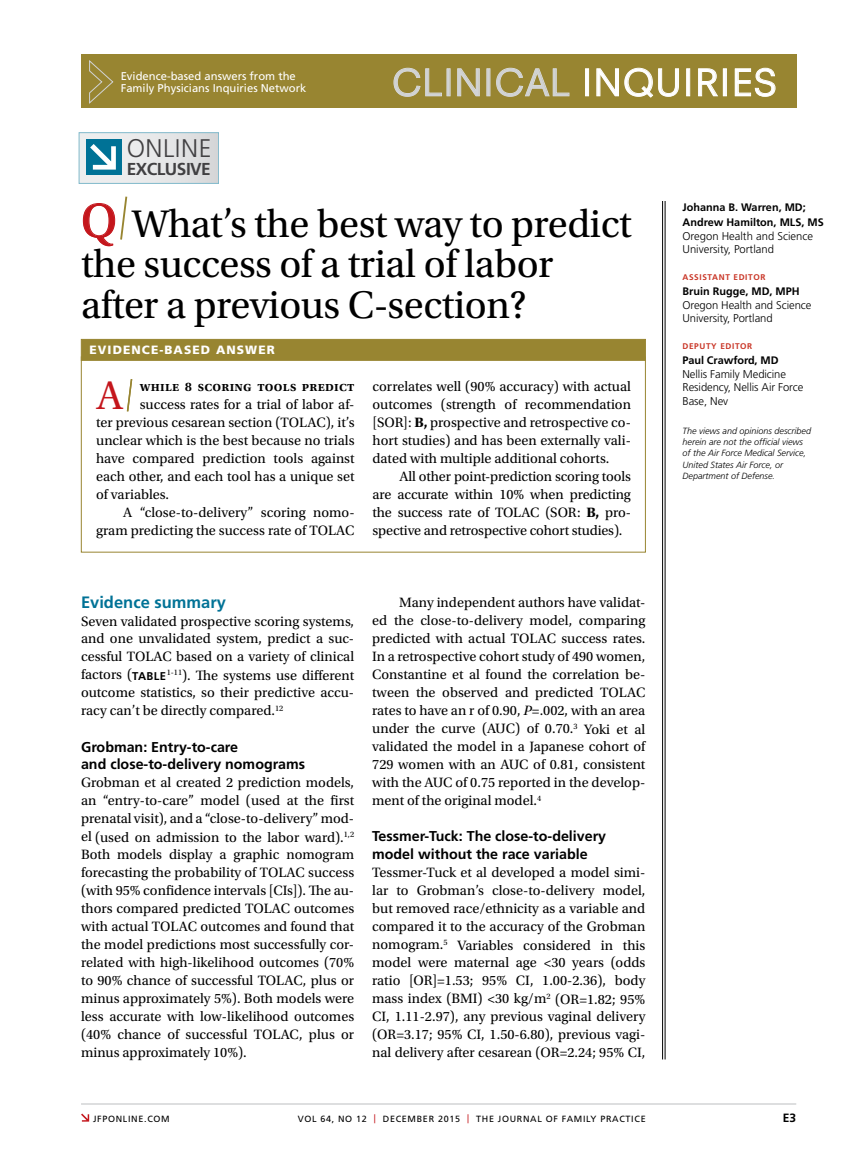
<style>
.page{position:relative;width:851px;height:1161px;background:#fff}
.page>*{position:absolute;margin:0;border:0;box-sizing:border-box;transform-origin:0 0}
.t1{font:42px "Utopia Std";color:#c4161c}
.t2{font:40.5px/40.5px "Utopia Std";letter-spacing:-.01em;color:#000}
.t3{font:36px "Neuzeit SLT Std";letter-spacing:.025em;color:#fff}
.t4{font:300 25.5px "Frutiger LT Std";letter-spacing:.02em;color:#414042}
.t5{font:700 17.25px "Frutiger LT Std";letter-spacing:-.03em;color:#414042}
.t6{font:700 16.5px "Frutiger LT Std";color:#007296}
.t7{font:14.25px/18px "Utopia Std";color:#000;text-align:justify}
.t8{font:700 14.25px/18px "Frutiger LT Std";color:#000}
.t9{font:600 14.1px "Utopia Std";letter-spacing:.02em;color:#000}
.t10{font:900 12px "Frutiger LT Std";letter-spacing:.09em;color:#fff}
.t11{font:700 12px "Frutiger LT Std";color:#000}
.t12{font:300 11.25px/13.5px "Frutiger LT Std";letter-spacing:-.005em;color:#000}
.t13{font:11.25px/12.1px "Frutiger LT Std";color:#fff}
.t14{font:700 10.8px/15px "Frutiger LT Std";color:#000}
.t15{font:italic 300 9px/11.2px "Frutiger LT Std";color:#000}
.t16{font:9px "Frutiger LT Std";letter-spacing:.075em;color:#000}
.t17{font:700 8.25px "Frutiger LT Std";letter-spacing:.075em;color:#c93627}
.s1{color:#d1d3d4}
.s2{font-size:49.5px;color:#c4161c}
.s3{font-weight:700}
.s4{font-family:"Frutiger LT Std";font-weight:700;font-size:11.25px}
.s5{font-style:italic}
.s6{color:#c4161c}
</style>
<div class="page">
<hr style="left:664px;top:201px;width:1px;height:858px;background:#000">
<hr style="left:662px;top:201px;width:1px;height:858px;background:#000">
<hr style="left:81px;top:1104px;width:715px;height:1px;background:#bcbec0">
<div style="left:81px;top:54px;width:715px;height:54px;background:#988531"></div>
<svg style="left:89px;top:60px;width:25px;height:44px"></svg>
<svg style="left:81px;top:1114px;width:8px;height:8px"></svg>
<svg style="left:393px;top:68px;width:49px;height:29px"></svg>
<svg style="left:457px;top:68px;width:22px;height:28px"></svg>
<svg style="left:496px;top:68px;width:73px;height:29px"></svg>
<div style="left:585px;top:69px;width:3px;height:27px;border:1px solid #fff"></div>
<svg style="left:596px;top:68px;width:82px;height:30px"></svg>
<div style="left:686px;top:69px;width:3px;height:27px;border:1px solid #fff"></div>
<svg style="left:698px;top:68px;width:20px;height:28px"></svg>
<div style="left:723px;top:69px;width:3px;height:27px;border:1px solid #fff"></div>
<svg style="left:735px;top:68px;width:40px;height:29px"></svg>
<div style="left:81px;top:339px;width:564px;height:22px;background:#988531;border:1px solid #988531"></div>
<svg style="left:126px;top:379px;width:7px;height:33px"></svg>
<svg style="left:83px;top:196px;width:45px;height:50px"></svg>
<div style="left:79px;top:133px;width:139px;height:50px;background:linear-gradient(to right,#f2f3f3,#dadbdc)"></div>
<div style="left:86px;top:139px;width:36px;height:36px;background:#007296"></div>
<svg style="left:90px;top:144px;width:26px;height:26px"></svg>
<p class="t13" style="left:121px;top:70px;width:187px">Evidence-based answers from the<br>Family Physicians Inquiries Network</p>
<h3 class="t4" style="left:127px;top:134px;width:86px">ONLINE</h3>
<p class="t5" style="left:127px;top:159px;width:86px">EXCLUSIVE</p>
<h3 class="t3" style="left:392px;top:61px;width:387px"><span class="s1">CLINICAL</span> INQUIRIES</h3>
<h2 class="t2" style="left:81px;top:204px;width:552px"><span class="s2">Q</span> What’s the best way to predict the success of a trial of labor after a previous C-section?</h2>
<p class="t10" style="left:89px;top:343px;width:187px">EVIDENCE-BASED ANSWER</p>
<h1 class="t1" style="left:97px;top:373px;width:28px">A</h1>
<p class="t9" style="left:140px;top:379px;width:216px">while 8 scoring tools predict</p>
<p class="t7" style="left:96px;top:396px;width:260px;text-indent:44px">success rates for a trial of labor af&shy;ter previous cesarean section (TOLAC), it’s unclear which is the best because no trials have compared prediction tools against each other, and each tool has a unique set of variables.</p>
<p class="t7" style="left:96px;top:504px;width:260px;text-align:right">A “close-to-delivery” scoring nomo&shy;gram predicting the success rate of TOLAC</p>
<p class="t7" style="left:372px;top:378px;width:260px">correlates well (90% accuracy) with actual outcomes (strength of recommendation [SOR]: <span class="s3">B,</span> prospective and retrospective co&shy;hort studies) and has been externally vali&shy;dated with multiple additional cohorts.</p>
<p class="t7" style="left:372px;top:468px;width:260px;text-indent:27px">All other point-prediction scoring tools are accurate within 10% when predicting the success rate of TOLAC (SOR: <span class="s3">B,</span> pro&shy;spective and retrospective cohort studies).</p>
<p class="t6" style="left:81px;top:592px;width:146px">Evidence summary</p>
<p class="t7" style="left:81px;top:612px;width:275px">Seven validated prospective scoring systems, and one unvalidated system, predict a suc&shy;cessful TOLAC based on a variety of clinical factors (<span class="s4">TABLE</span><sup>1-11</sup>). The systems use different outcome statistics, so their predictive accu&shy;racy can’t be directly compared.<sup>12</sup></p>
<p class="t8" style="left:81px;top:738px;width:226px">Grobman: Entry-to-care<br>and close-to-delivery nomograms</p>
<p class="t7" style="left:81px;top:774px;width:275px">Grobman et al created 2 prediction models, an “entry-to-care” model (used at the first prenatal visit), and a “close-to-delivery” mod&shy;el (used on admission to the labor ward).<sup>1,2<br></sup>Both models display a graphic nomogram forecasting the probability of TOLAC success (with 95% confidence intervals [CIs]). The au&shy;thors compared predicted TOLAC outcomes with actual TOLAC outcomes and found that the model predictions most successfully cor&shy;related with high-likelihood outcomes (70% to 90% chance of successful TOLAC, plus or minus approximately 5%). Both models were less accurate with low-likelihood outcomes (40% chance of successful TOLAC, plus or minus approximately 10%).</p>
<p class="t7" style="left:372px;top:594px;width:275px;text-indent:27px">Many independent authors have validat&shy;ed the close-to-delivery model, comparing predicted with actual TOLAC success rates.<br>In a retrospective cohort study of 490 women, Constantine et al found the correlation be&shy;tween the observed and predicted TOLAC rates to have an r of 0.90, <span class="s5">P</span>=.002, with an area under the curve (AUC) of 0.70.<sup>3</sup> Yoki et al validated the model in a Japanese cohort of 729 women with an AUC of 0.81, consistent with the AUC of 0.75 reported in the develop&shy;ment of the original model.<sup>4</sup></p>
<p class="t8" style="left:372px;top:828px;width:235px">Tessmer-Tuck: The close-to-delivery model without the race variable</p>
<p class="t7" style="left:372px;top:864px;width:275px">Tessmer-Tuck et al developed a model simi&shy;lar to Grobman’s close-to-delivery model, but removed race/ethnicity as a variable and compared it to the accuracy of the Grobman nomogram.<sup>5</sup> Variables considered in this model were maternal age &lt;30 years (odds ratio [OR]=1.53; 95% CI, 1.00-2.36), body mass index (BMI) &lt;30 kg/m<sup>2</sup> (OR=1.82; 95% CI, 1.11-2.97), any previous vaginal delivery (OR=3.17; 95% CI, 1.50-6.80), previous vagi&shy;nal delivery after cesarean (OR=2.24; 95% CI,</p>
<p class="t16" style="left:93px;top:1113px;width:78px">JFPONLINE.COM</p>
<p class="t16" style="left:298px;top:1113px;width:349px">VOL 64, NO 12 <span class="s6">|</span> DECEMBER 2015 <span class="s6">|</span> THE JOURNAL OF FAMILY PRACTICE</p>
<p class="t14" style="left:682px;top:200px;width:143px">Johanna B. Warren, MD;<br>Andrew Hamilton, MLS, MS</p>
<p class="t12" style="left:682px;top:229px;width:132px">Oregon Health and Science<br>University, Portland</p>
<p class="t17" style="left:682px;top:272px;width:84px">ASSISTANT EDITOR</p>
<p class="t14" style="left:682px;top:284px;width:119px">Bruin Rugge, MD, MPH</p>
<p class="t12" style="left:682px;top:298px;width:130px">Oregon Health and Science<br>University, Portland</p>
<p class="t17" style="left:682px;top:341px;width:71px">DEPUTY EDITOR</p>
<p class="t14" style="left:682px;top:353px;width:98px">Paul Crawford, MD</p>
<p class="t12" style="left:682px;top:367px;width:122px">Nellis Family Medicine<br>Residency, Nellis Air Force<br>Base, Nev</p>
<p class="t15" style="left:682px;top:425px;width:130px">The views and opinions described herein are not the official views of the Air Force Medical Service,<br>United States Air Force, or<br>Department of Defense.</p>
<p class="t11" style="left:782px;top:1111px;width:15px">E3</p>
</div>
